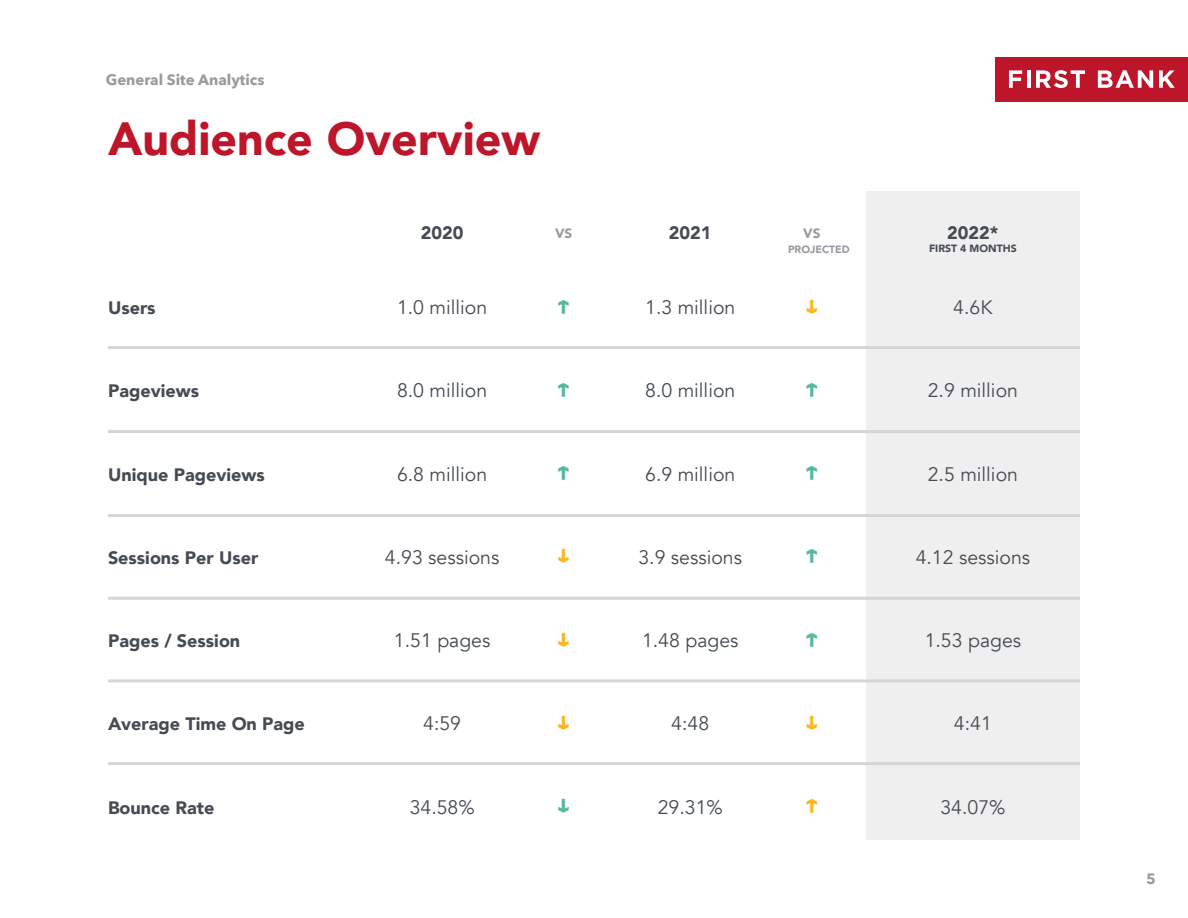
<style>
.page{position:relative;width:1188px;height:918px;background:#fff}
.page>*{position:absolute;margin:0;border:0;box-sizing:border-box;transform-origin:0 0}
.t1{font:900 46.5px "Avenir";color:#bd152a}
.t2{font:800 22.5px "Adelle";color:#55b99f}
.t3{font:800 22.5px "Adelle";color:#fdb71e}
.t4{font:19.5px "Avenir";color:#454b53}
.t5{font:900 18px "Avenir";color:#454b53}
.t6{font:700 15px "Avenir Next";color:#979a9f}
.t7{font:900 13.5px "Avenir";color:#979a9f}
.t8{font:900 10.5px "Avenir";color:#454b53}
.t9{font:900 10.5px "Avenir";color:#979a9f}
</style>
<div class="page">
<div style="left:866px;top:192px;width:214px;height:648px;background:#f0efef"></div>
<hr style="left:108px;top:346px;width:972px;height:3px;background:#d5d5d5">
<hr style="left:108px;top:430px;width:972px;height:3px;background:#d5d5d5">
<hr style="left:108px;top:514px;width:972px;height:3px;background:#d5d5d5">
<hr style="left:108px;top:597px;width:972px;height:3px;background:#d5d5d5">
<hr style="left:108px;top:679px;width:972px;height:3px;background:#d5d5d5">
<hr style="left:108px;top:762px;width:972px;height:3px;background:#d5d5d5">
<div style="left:996px;top:57px;width:192px;height:44px;background:#bd152a"></div>
<svg style="left:1009px;top:70px;width:13px;height:18px"></svg>
<hr style="left:1027px;top:70px;width:3px;height:18px;background:#fff">
<svg style="left:1036px;top:70px;width:49px;height:18px"></svg>
<svg style="left:1098px;top:70px;width:55px;height:18px"></svg>
<svg style="left:1159px;top:70px;width:16px;height:18px"></svg>
<p class="t6" style="left:106px;top:67px;width:160px">General Site Analytics</p>
<h1 class="t1" style="left:108px;top:98px;width:434px">Audience Overview</h1>
<p class="t5" style="left:421px;top:218px;width:44px">2020</p>
<p class="t7" style="left:555px;top:222px;width:19px">VS</p>
<p class="t5" style="left:669px;top:218px;width:44px">2021</p>
<p class="t7" style="left:803px;top:222px;width:19px">VS</p>
<p class="t5" style="left:947px;top:218px;width:53px">2022*</p>
<p class="t8" style="left:929px;top:239px;width:89px">FIRST 4 MONTHS</p>
<p class="t9" style="left:788px;top:241px;width:63px">PROJECTED</p>
<p class="t5" style="left:108px;top:293px;width:49px">Users</p>
<p class="t4" style="left:397px;top:296px;width:92px">1.0 million</p>
<p class="t2" style="left:555px;top:292px;width:18px">k</p>
<p class="t4" style="left:645px;top:296px;width:92px">1.3 million</p>
<p class="t3" style="left:803px;top:292px;width:18px">l</p>
<p class="t4" style="left:953px;top:296px;width:41px">4.6K</p>
<p class="t5" style="left:108px;top:376px;width:93px">Pageviews</p>
<p class="t4" style="left:397px;top:379px;width:92px">8.0 million</p>
<p class="t2" style="left:555px;top:375px;width:18px">k</p>
<p class="t4" style="left:645px;top:379px;width:92px">8.0 million</p>
<p class="t2" style="left:803px;top:375px;width:18px">k</p>
<p class="t4" style="left:928px;top:379px;width:92px">2.9 million</p>
<p class="t5" style="left:108px;top:459px;width:158px">Unique Pageviews</p>
<p class="t4" style="left:397px;top:462px;width:92px">6.8 million</p>
<p class="t2" style="left:555px;top:459px;width:18px">k</p>
<p class="t4" style="left:645px;top:462px;width:92px">6.9 million</p>
<p class="t2" style="left:803px;top:459px;width:18px">k</p>
<p class="t4" style="left:928px;top:462px;width:92px">2.5 million</p>
<p class="t5" style="left:108px;top:542px;width:152px">Sessions Per User</p>
<p class="t4" style="left:385px;top:546px;width:116px">4.93 sessions</p>
<p class="t3" style="left:555px;top:542px;width:18px">l</p>
<p class="t4" style="left:638px;top:546px;width:105px">3.9 sessions</p>
<p class="t2" style="left:803px;top:542px;width:18px">k</p>
<p class="t4" style="left:916px;top:546px;width:116px">4.12 sessions</p>
<p class="t5" style="left:108px;top:626px;width:134px">Pages / Session</p>
<p class="t4" style="left:394px;top:629px;width:98px">1.51 pages</p>
<p class="t3" style="left:555px;top:625px;width:18px">l</p>
<p class="t4" style="left:642px;top:629px;width:98px">1.48 pages</p>
<p class="t2" style="left:803px;top:625px;width:18px">k</p>
<p class="t4" style="left:925px;top:629px;width:98px">1.53 pages</p>
<p class="t5" style="left:108px;top:709px;width:198px">Average Time On Page</p>
<p class="t4" style="left:423px;top:712px;width:39px">4:59</p>
<p class="t3" style="left:555px;top:708px;width:18px">l</p>
<p class="t4" style="left:671px;top:712px;width:39px">4:48</p>
<p class="t3" style="left:803px;top:708px;width:18px">l</p>
<p class="t4" style="left:954px;top:712px;width:39px">4:41</p>
<p class="t5" style="left:108px;top:792px;width:108px">Bounce Rate</p>
<p class="t4" style="left:410px;top:795px;width:67px">34.58%</p>
<p class="t2" style="left:555px;top:792px;width:18px">l</p>
<p class="t4" style="left:658px;top:795px;width:67px">29.31%</p>
<p class="t3" style="left:803px;top:792px;width:18px">k</p>
<p class="t4" style="left:940px;top:795px;width:67px">34.07%</p>
<p class="t6" style="left:1146px;top:866px;width:11px">5</p>
</div>
